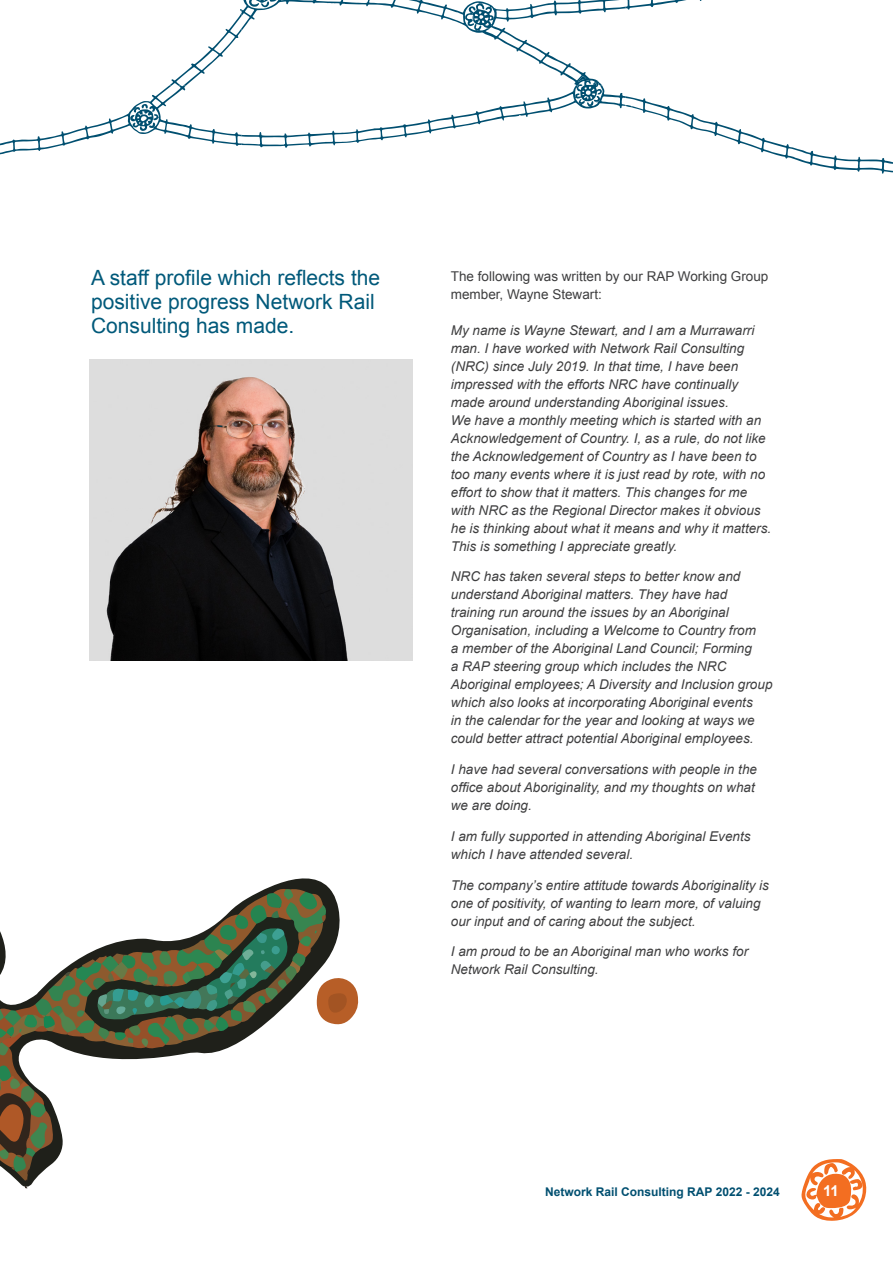
<style>
.page{position:relative;width:893px;height:1263px;background:#fff}
.page>*{position:absolute;margin:0;border:0;box-sizing:border-box;transform-origin:0 0}
.t1{font:21px/24px "Arial";color:#00597a}
.t2{font:700 15px "Arial";color:#fff}
.t3{font:italic 13.5px/18px "Arial";color:#3e3e3f}
.t4{font:13.5px/18px "Arial";color:#3e3e3f}
.t5{font:700 12px "Arial";color:#004f70}
</style>
<div class="page">
<svg style="left:801px;top:1159px;width:66px;height:62px"></svg>
<svg style="left:1px;top:148px;width:892px;height:26px"></svg>
<svg style="left:1px;top:0;width:793px;height:148px"></svg>
<svg style="left:136px;top:25px;width:581px;height:97px"></svg>
<svg style="left:465px;top:4px;width:29px;height:26px"></svg>
<svg style="left:249px;top:0;width:29px;height:7px"></svg>
<svg style="left:575px;top:76px;width:27px;height:30px"></svg>
<svg style="left:131px;top:104px;width:27px;height:27px"></svg>
<img style="left:90px;top:360px;width:323px;height:300px">
<svg style="left:0;top:888px;width:359px;height:301px"></svg>
<p class="t1" style="left:91px;top:266px;width:291px">A staff profile which reflects the positive progress Network Rail<br>Consulting has made.</p>
<p class="t4" style="left:451px;top:267px;width:319px">The following was written by our RAP Working Group member, Wayne Stewart:</p>
<p class="t3" style="left:451px;top:321px;width:305px">My name is Wayne Stewart, and I am a Murrawarri man. I have worked with Network Rail Consulting (NRC) since July 2019. In that time, I have been impressed with the efforts NRC have continually made around understanding Aboriginal issues.</p>
<p class="t3" style="left:451px;top:411px;width:322px">We have a monthly meeting which is started with an Acknowledgement of Country. I, as a rule, do not like the Acknowledgement of Country as I have been to too many events where it is just read by rote, with no effort to show that it matters. This changes for me with NRC as the Regional Director makes it obvious he is thinking about what it means and why it matters.<br>This is something I appreciate greatly.</p>
<p class="t3" style="left:451px;top:568px;width:323px">NRC has taken several steps to better know and understand Aboriginal matters. They have had training run around the issues by an Aboriginal Organisation, including a Welcome to Country from<br>a member of the Aboriginal Land Council; Forming<br>a RAP steering group which includes the NRC Aboriginal employees; A Diversity and Inclusion group which also looks at incorporating Aboriginal events<br>in the calendar for the year and looking at ways we could better attract potential Aboriginal employees.</p>
<p class="t3" style="left:451px;top:761px;width:308px">I have had several conversations with people in the office about Aboriginality, and my thoughts on what we are doing.</p>
<p class="t3" style="left:451px;top:827px;width:301px">I am fully supported in attending Aboriginal Events which I have attended several.</p>
<p class="t3" style="left:451px;top:876px;width:320px">The company’s entire attitude towards Aboriginality is one of positivity, of wanting to learn more, of valuing our input and of caring about the subject.</p>
<p class="t3" style="left:451px;top:943px;width:299px">I am proud to be an Aboriginal man who works for<br>Network Rail Consulting.</p>
<p class="t5" style="left:545px;top:1184px;width:236px">Network Rail Consulting RAP 2022 - 2024</p>
<p class="t2" style="left:823px;top:1181px;width:17px">11</p>
</div>
